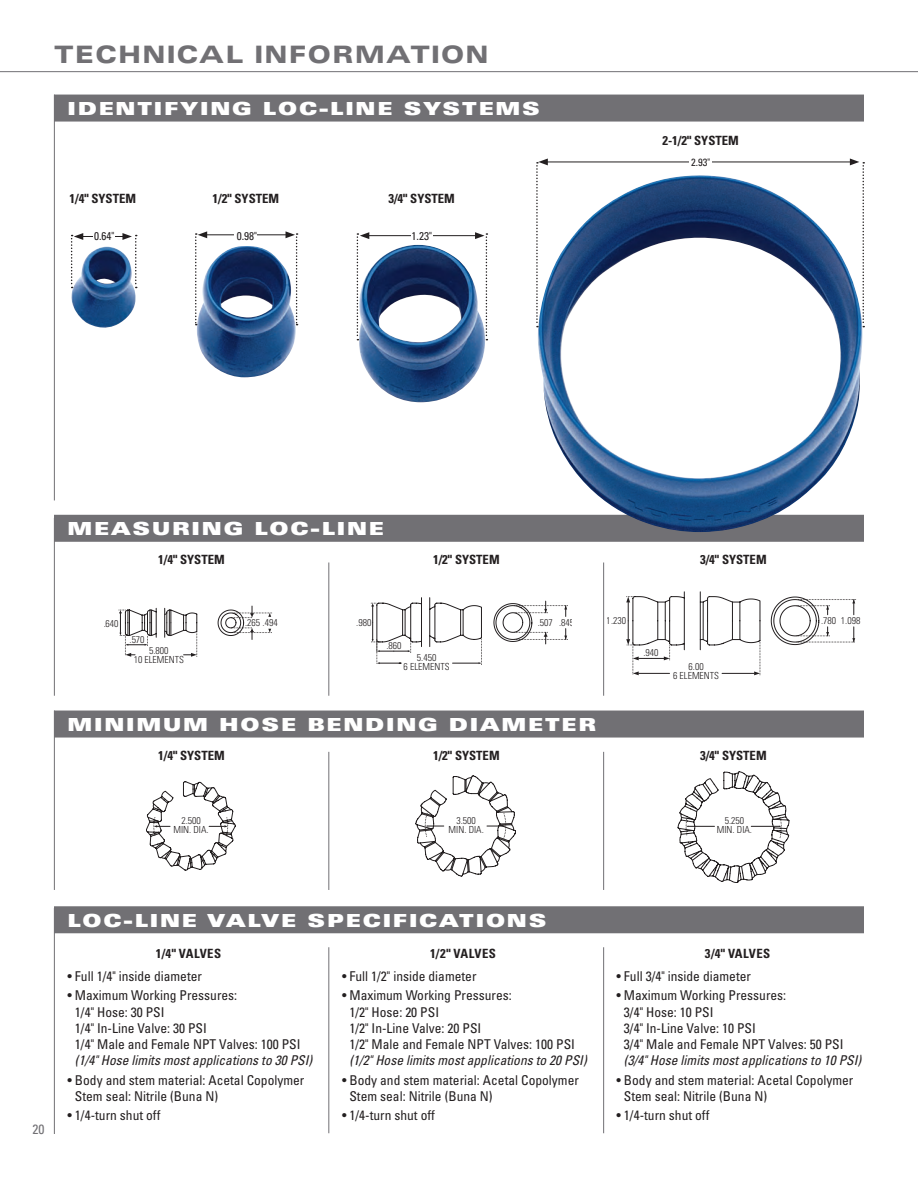
<style>
.page{position:relative;width:918px;height:1188px;background:#fff}
.page>*{position:absolute;margin:0;border:0;box-sizing:border-box;transform-origin:0 0}
.t1{font:900 expanded 24px "Univers LT Std";letter-spacing:.05em;color:#717074}
._3_col_HEADER_for_TE{font:18px "Univers LT Std X Black Ex";letter-spacing:.1em;color:#fff}
.ITEM_DESRIP_PARA{font:condensed 13.5px/16.2px "Univers LT Std";color:#231f20}
.ITEM_DESRIP_PARA-2{font:condensed 13.5px "Univers LT Std";color:#717074}
.SPECS_SUBHEADS{font:700 condensed 12.75px "Univers LT Std";color:#231f20}
.t2{font:condensed 11.25px "Univers LT Std";color:#231f20}
.t3{font:condensed 10.5px "Univers LT Std";color:#231f20}
.t4{font:300 condensed 9.75px/9px "Univers";color:#231f20;text-align:center}
.s1{font-style:italic}
</style>
<div class="page">
<div style="left:54px;top:95px;width:810px;height:27px;background:#717074"></div>
<div style="left:54px;top:515px;width:810px;height:27px;background:#717074"></div>
<div style="left:54px;top:711px;width:810px;height:27px;background:#717074"></div>
<div style="left:54px;top:906px;width:810px;height:27px;background:#717074"></div>
<hr style="left:0;top:71px;width:918px;height:1px;background:#717074">
<svg style="left:371px;top:597px;width:197px;height:68px"></svg>
<svg style="left:119px;top:608px;width:79px;height:49px"></svg>
<svg style="left:218px;top:606px;width:54px;height:33px"></svg>
<svg style="left:626px;top:591px;width:135px;height:84px"></svg>
<svg style="left:771px;top:597px;width:85px;height:48px"></svg>
<svg style="left:416px;top:776px;width:100px;height:100px"></svg>
<svg style="left:146px;top:782px;width:90px;height:88px"></svg>
<svg style="left:677px;top:771px;width:112px;height:112px"></svg>
<img style="left:197px;top:246px;width:99px;height:131px">
<hr style="left:205px;top:234px;width:83px;height:1px;background:#231f20">
<svg style="left:195px;top:231px;width:12px;height:94px"></svg>
<svg style="left:286px;top:231px;width:12px;height:94px"></svg>
<div style="left:234px;top:222px;width:23px;height:18px;background:#fff"></div>
<img style="left:538px;top:175px;width:324px;height:357px">
<hr style="left:545px;top:162px;width:307px;height:1px;background:#231f20">
<svg style="left:536px;top:159px;width:12px;height:168px"></svg>
<svg style="left:850px;top:159px;width:14px;height:168px"></svg>
<div style="left:689px;top:152px;width:22px;height:19px;background:#fff"></div>
<img style="left:356px;top:245px;width:132px;height:157px">
<hr style="left:367px;top:235px;width:110px;height:1px;background:#231f20">
<svg style="left:357px;top:232px;width:12px;height:108px"></svg>
<div style="left:411px;top:223px;width:21px;height:18px;background:#fff"></div>
<svg style="left:475px;top:232px;width:12px;height:108px"></svg>
<img style="left:70px;top:247px;width:68px;height:81px">
<hr style="left:81px;top:236px;width:44px;height:1px;background:#231f20">
<div style="left:93px;top:224px;width:22px;height:18px;background:#fff"></div>
<svg style="left:122px;top:233px;width:15px;height:55px"></svg>
<svg style="left:71px;top:233px;width:12px;height:55px"></svg>
<hr style="left:54px;top:95px;width:1px;height:405px;background:#717074">
<hr style="left:54px;top:518px;width:1px;height:178px;background:#717074">
<hr style="left:54px;top:711px;width:1px;height:179px;background:#717074">
<hr style="left:54px;top:908px;width:1px;height:226px;background:#717074">
<hr style="left:328px;top:563px;width:1px;height:133px;background:#717074">
<hr style="left:603px;top:563px;width:1px;height:133px;background:#717074">
<hr style="left:328px;top:752px;width:1px;height:138px;background:#717074">
<hr style="left:328px;top:947px;width:1px;height:186px;background:#717074">
<hr style="left:603px;top:752px;width:1px;height:138px;background:#717074">
<hr style="left:603px;top:947px;width:1px;height:186px;background:#717074">
<p class="t1" style="left:54px;top:41px;width:436px">TECHNICAL INFORMATION</p>
<p class="_3_col_HEADER_for_TE" style="left:68px;top:98px;width:474px">IDENTIFYING LOC-LINE SYSTEMS</p>
<p class="SPECS_SUBHEADS" style="left:70px;top:191px;width:68px">1/4" SYSTEM</p>
<p class="SPECS_SUBHEADS" style="left:213px;top:191px;width:68px">1/2" SYSTEM</p>
<p class="SPECS_SUBHEADS" style="left:388px;top:191px;width:68px">3/4" SYSTEM</p>
<p class="t2" style="left:94px;top:229px;width:22px">0.64"</p>
<p class="t2" style="left:412px;top:229px;width:22px">1.23"</p>
<p class="t2" style="left:237px;top:229px;width:22px">0.98"</p>
<p class="SPECS_SUBHEADS" style="left:662px;top:133px;width:78px">2-1/2" SYSTEM</p>
<p class="t3" style="left:691px;top:155px;width:20px">2.93"</p>
<p class="_3_col_HEADER_for_TE" style="left:68px;top:518px;width:318px">MEASURING LOC-LINE</p>
<p class="SPECS_SUBHEADS" style="left:158px;top:552px;width:68px">1/4" SYSTEM</p>
<p class="SPECS_SUBHEADS" style="left:433px;top:552px;width:68px">1/2" SYSTEM</p>
<p class="SPECS_SUBHEADS" style="left:700px;top:552px;width:68px">3/4" SYSTEM</p>
<p class="t4" style="left:104px;top:618px;width:17px">.640</p>
<p class="t4" style="left:130px;top:635px;width:17px">.570</p>
<p class="t4" style="left:134px;top:646px;width:52px">5.800<br>10 ELEMENTS</p>
<p class="t4" style="left:245px;top:618px;width:34px">.265 .494</p>
<p class="t4" style="left:356px;top:618px;width:17px">.980</p>
<p class="t4" style="left:386px;top:641px;width:17px">.860</p>
<p class="t4" style="left:404px;top:652px;width:48px">5.450<br>6 ELEMENTS</p>
<p class="t4" style="left:538px;top:618px;width:38px">.507 .845</p>
<p class="t4" style="left:607px;top:616px;width:21px">1.230</p>
<p class="t4" style="left:821px;top:616px;width:41px">.780 1.098</p>
<p class="t4" style="left:643px;top:648px;width:17px">.940</p>
<p class="t4" style="left:689px;top:662px;width:17px">6.00</p>
<p class="t4" style="left:673px;top:671px;width:48px">6 ELEMENTS</p>
<p class="_3_col_HEADER_for_TE" style="left:68px;top:714px;width:530px">MINIMUM HOSE BENDING DIAMETER</p>
<p class="SPECS_SUBHEADS" style="left:158px;top:748px;width:68px">1/4" SYSTEM</p>
<p class="SPECS_SUBHEADS" style="left:433px;top:748px;width:68px">1/2" SYSTEM</p>
<p class="SPECS_SUBHEADS" style="left:700px;top:748px;width:68px">3/4" SYSTEM</p>
<p class="t4" style="left:449px;top:816px;width:37px">3.500<br>MIN. DIA.</p>
<p class="t4" style="left:173px;top:816px;width:37px">2.500<br>MIN. DIA.</p>
<p class="t4" style="left:717px;top:816px;width:37px">5.250<br>MIN. DIA.</p>
<p class="ITEM_DESRIP_PARA-2" style="left:33px;top:1121px;width:13px">20</p>
<p class="_3_col_HEADER_for_TE" style="left:68px;top:909px;width:481px">LOC-LINE VALVE SPECIFICATIONS</p>
<p class="SPECS_SUBHEADS" style="left:156px;top:945px;width:67px">1/4" VALVES</p>
<p class="ITEM_DESRIP_PARA" style="left:68px;top:968px;width:136px">• Full 1/4" inside diameter</p>
<p class="ITEM_DESRIP_PARA" style="left:75px;top:987px;width:239px;text-indent:-7px">• Maximum Working Pressures:<br>1/4" Hose: 30 PSI<br>1/4" In-Line Valve: 30 PSI<br>1/4" Male and Female NPT Valves: 100 PSI <span class="s1">(1/4" Hose limits most applications to 30 PSI)</span></p>
<p class="ITEM_DESRIP_PARA" style="left:75px;top:1072px;width:231px;text-indent:-7px">• Body and stem material: Acetal Copolymer<br>Stem seal: Nitrile (Buna N)</p>
<p class="ITEM_DESRIP_PARA" style="left:68px;top:1107px;width:94px">• 1/4-turn shut off</p>
<p class="SPECS_SUBHEADS" style="left:430px;top:945px;width:67px">1/2" VALVES</p>
<p class="ITEM_DESRIP_PARA" style="left:342px;top:968px;width:136px">• Full 1/2" inside diameter</p>
<p class="ITEM_DESRIP_PARA" style="left:349px;top:987px;width:239px;text-indent:-7px">• Maximum Working Pressures:<br>1/2" Hose: 20 PSI<br>1/2" In-Line Valve: 20 PSI<br>1/2" Male and Female NPT Valves: 100 PSI <span class="s1">(1/2" Hose limits most applications to 20 PSI)</span></p>
<p class="ITEM_DESRIP_PARA" style="left:349px;top:1072px;width:231px;text-indent:-7px">• Body and stem material: Acetal Copolymer<br>Stem seal: Nitrile (Buna N)</p>
<p class="ITEM_DESRIP_PARA" style="left:342px;top:1107px;width:94px">• 1/4-turn shut off</p>
<p class="SPECS_SUBHEADS" style="left:705px;top:945px;width:67px">3/4" VALVES</p>
<p class="ITEM_DESRIP_PARA" style="left:616px;top:968px;width:136px">• Full 3/4" inside diameter</p>
<p class="ITEM_DESRIP_PARA" style="left:624px;top:987px;width:239px;text-indent:-7px">• Maximum Working Pressures:<br>3/4" Hose: 10 PSI<br>3/4" In-Line Valve: 10 PSI<br>3/4" Male and Female NPT Valves: 50 PSI <span class="s1">(3/4" Hose limits most applications to 10 PSI)</span></p>
<p class="ITEM_DESRIP_PARA" style="left:624px;top:1072px;width:231px;text-indent:-7px">• Body and stem material: Acetal Copolymer<br>Stem seal: Nitrile (Buna N)</p>
<p class="ITEM_DESRIP_PARA" style="left:616px;top:1107px;width:94px">• 1/4-turn shut off</p>
</div>
